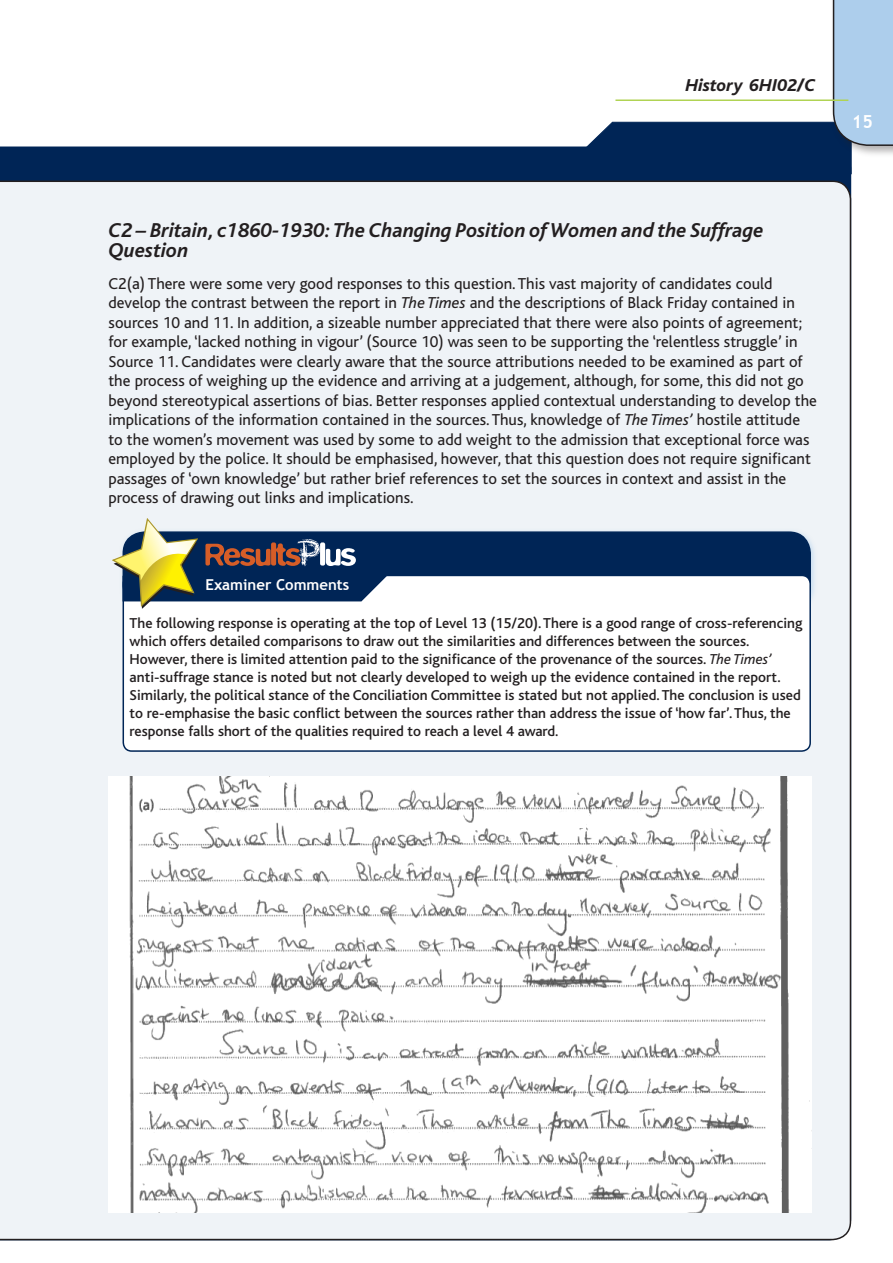
<style>
.page{position:relative;width:893px;height:1263px;background:#fff}
.page>*{position:absolute;margin:0;border:0;box-sizing:border-box;transform-origin:0 0}
.Heading_2{font:italic 700 21px/19.5px "Bliss";color:#231f20}
.t1{font:italic 800 18px "Bliss";color:#231f20}
.t2{font:700 18px "Trebuchet MS";color:#fff}
.Body_text{font:16.5px/19.5px "Bliss";color:#231f20}
.Examiner_comments{font:500 15px/18px "Bliss";color:#231f20}
.t3{font:700 15px "Trebuchet MS";color:#fff}
.t4{font:700 14.7px "Times New Roman";color:#231f20}
.s1{font-style:italic}
.s2{font-weight:400;font-style:italic}
</style>
<div class="page">
<div style="left:0;top:146px;width:851px;height:35px;background:#002556"></div>
<div style="left:0;top:181px;width:851px;height:1059px;background:#eff3f7"></div>
<svg style="left:558px;top:0;width:335px;height:175px"></svg>
<hr style="left:615px;top:99px;width:233px;height:2px;background:#b0d354">
<div style="left:119px;top:528px;width:699px;height:87px;background:#adceec;opacity:.55"></div>
<div style="left:123px;top:532px;width:687px;height:75px;background:#002556;border-radius:21px"></div>
<div style="left:123px;top:531px;width:688px;height:77px;border:2px solid #002556;border-radius:21px"></div>
<div style="left:123px;top:575px;width:687px;height:176px;background:#fff;border-radius:9px"></div>
<div style="left:123px;top:575px;width:688px;height:177px;border:2px solid #002556;border-radius:9px"></div>
<svg style="left:110px;top:517px;width:277px;height:92px"></svg>
<img style="left:109px;top:777px;width:702px;height:436px">
<p class="t1" style="left:685px;top:76px;width:131px">History 6HI02/C</p>
<p class="Heading_2" style="left:108px;top:221px;width:657px">C2 – Britain, c1860-1930: The Changing Position of Women and the Suffrage<br>Question</p>
<p class="Body_text" style="left:108px;top:274px;width:710px">C2(a) There were some very good responses to this question. This vast majority of candidates could develop the contrast between the report in <span class="s1">The Times</span> and the descriptions of Black Friday contained in sources 10 and 11. In addition, a sizeable number appreciated that there were also points of agreement; for example, ‘lacked nothing in vigour’ (Source 10) was seen to be supporting the ‘relentless struggle’ in Source 11. Candidates were clearly aware that the source attributions needed to be examined as part of the process of weighing up the evidence and arriving at a judgement, although, for some, this did not go beyond stereotypical assertions of bias. Better responses applied contextual understanding to develop the implications of the information contained in the sources. Thus, knowledge of <span class="s1">The Times’</span> hostile attitude to the women’s movement was used by some to add weight to the admission that exceptional force was employed by the police. It should be emphasised, however, that this question does not require significant passages of ‘own knowledge’ but rather brief references to set the sources in context and assist in the process of drawing out links and implications.</p>
<p class="t3" style="left:205px;top:575px;width:145px">Examiner Comments</p>
<p class="Examiner_comments" style="left:130px;top:614px;width:674px">The following response is operating at the top of Level 13 (15/20). There is a good range of cross-referencing which offers detailed comparisons to draw out the similarities and differences between the sources.<br>However, there is limited attention paid to the significance of the provenance of the sources. <span class="s2">The Times’ </span>anti-suffrage stance is noted but not clearly developed to weigh up the evidence contained in the report.<br>Similarly, the political stance of the Conciliation Committee is stated but not applied. The conclusion is used to re-emphasise the basic conflict between the sources rather than address the issue of ‘how far’. Thus, the response falls short of the qualities required to reach a level 4 award.</p>
<p class="t4" style="left:87px;top:716px;width:164px">DocID QC0248300027141</p>
<p class="t2" style="left:852px;top:110px;width:10px">15</p>
</div>
